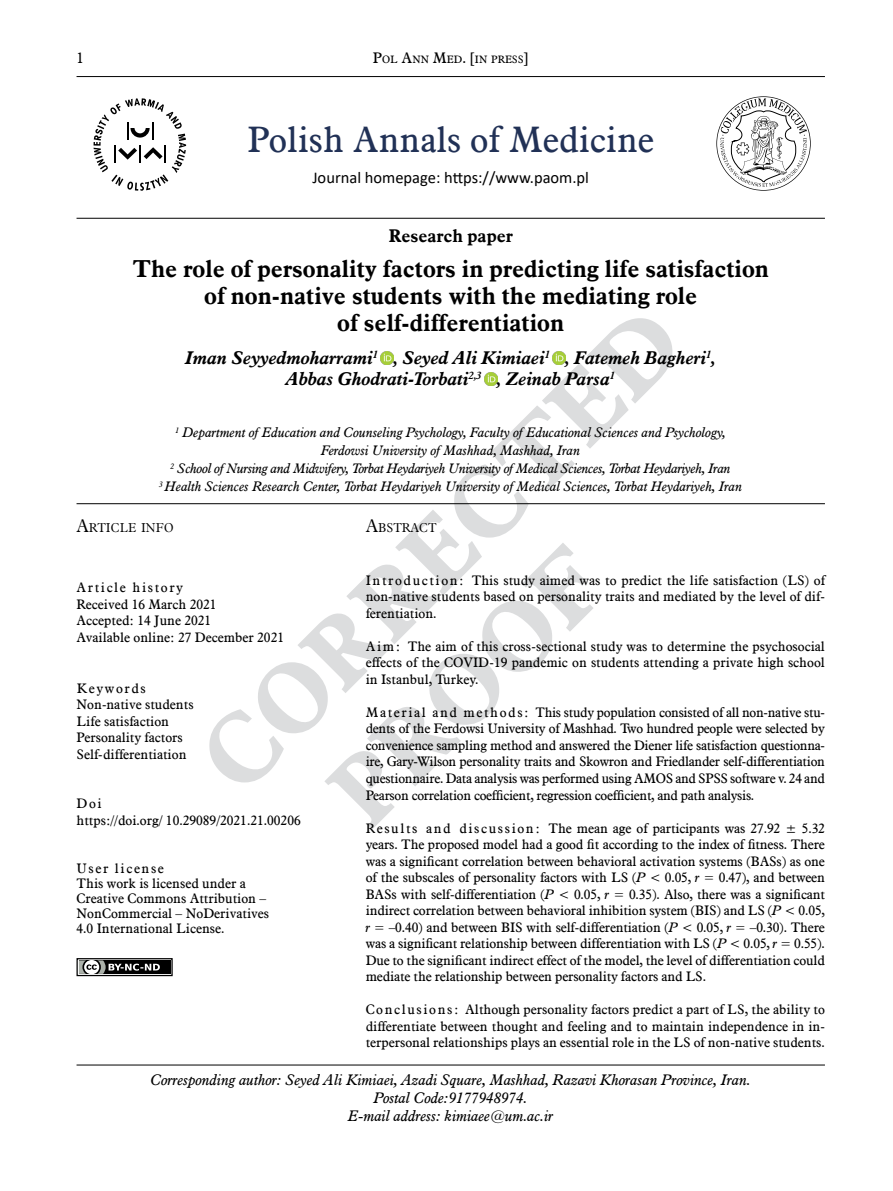
<style>
.page{position:relative;width:893px;height:1191px;background:#fff}
.page>*{position:absolute;margin:0;border:0;box-sizing:border-box;transform-origin:0 0}
.t1{font:36px "Aldine 721 EU";color:#213156}
.t2{font:700 24px/27px "Aldine 721 EU";color:#000;text-align:center}
.t3{font:italic 700 18px/21px "Aldine 721 EU";color:#000;text-align:center}
.t4{font:700 18px "Aldine 721 EU";color:#000}
.t5{font:16.5px "Calibri";color:#000}
.t6{font:italic 15px/18px "Aldine 721 EU";color:#000;text-align:center}
.t7{font:15px "Aldine 721 EU";color:#000}
.t8{font:13.5px/16.5px "Aldine 721 EU";color:#000;text-align:justify}
.t9{font:italic 13.5px/18px "Aldine 721 EU";color:#000;text-align:center}
.t10{font:12.6px "Aldine 721 Lt EU";color:#000}
.t11{font:10.5px "Aldine 721 EU";color:#000}
.s1{font-size:15px}
.s2{font-size:18px}
.s3{font-style:italic}
</style>
<div class="page">
<hr style="left:77px;top:76px;width:748px;height:1px;background:#000">
<svg style="left:86px;top:318px;width:587px;height:458px"></svg>
<svg style="left:324px;top:542px;width:270px;height:287px"></svg>
<svg style="left:86px;top:744px;width:177px;height:39px"></svg>
<svg style="left:381px;top:351px;width:13px;height:13px"></svg>
<svg style="left:553px;top:351px;width:13px;height:13px"></svg>
<svg style="left:484px;top:372px;width:13px;height:13px"></svg>
<hr style="left:77px;top:1064px;width:748px;height:1px;background:#000">
<div style="left:77px;top:958px;width:95px;height:17px;background:#000"></div>
<div style="left:77px;top:958px;width:96px;height:18px;border:1px solid #000"></div>
<svg style="left:77px;top:958px;width:83px;height:18px"></svg>
<hr style="left:77px;top:503px;width:748px;height:1px;background:#000">
<hr style="left:77px;top:218px;width:748px;height:1px;background:#000">
<svg style="left:94px;top:98px;width:92px;height:93px"></svg>
<svg style="left:716px;top:96px;width:95px;height:95px"></svg>
<p class="t7" style="left:77px;top:49px;width:9px">1</p>
<p class="t11" style="left:373px;top:53px;width:157px"><span class="s1">P</span>OL <span class="s1">A</span>NN <span class="s1">M</span>ED<span class="s1">. [</span>IN PRESS<span class="s1">]</span></p>
<h1 class="t1" style="left:248px;top:117px;width:408px">Polish Annals of Medicine</h1>
<p class="t5" style="left:312px;top:166px;width:278px">Journal homepage: https://www.paom.pl</p>
<h3 class="t4" style="left:389px;top:224px;width:126px">Research paper</h3>
<h2 class="t2" style="left:132px;top:256px;width:638px">The role of personality factors in predicting life satisfaction of non-native students with the mediating role<br>of self-differentiation</h2>
<h3 class="t3" style="left:185px;top:348px;width:532px">Iman Seyyedmoharrami<sup>1</sup> , Seyed Ali Kimiaei<sup>1</sup> , Fatemeh Bagheri<sup>1</sup>,<br>Abbas Ghodrati-Torbati<sup>2,3</sup> , Zeinab Parsa<sup>1</sup></h3>
<p class="t9" style="left:159px;top:424px;width:585px"><sup>1</sup> Department of Education and Counseling Psychology, Faculty of Educational Sciences and Psychology, Ferdowsi University of Mashhad, Mashhad, Iran<br><sup>2</sup> School of Nursing and Midwifery, Torbat Heydariyeh University of Medical Sciences, Torbat Heydariyeh, Iran<br><sup>3</sup> Health Sciences Research Center, Torbat Heydariyeh University of Medical Sciences, Torbat Heydariyeh, Iran</p>
<p class="t10" style="left:77px;top:520px;width:99px"><span class="s2">a</span>RTICLE INFO</p>
<p class="t8" style="left:77px;top:580px;width:209px;text-align:left">Article history<br>Received 16 March 2021<br>Accepted: 14 June 2021<br>Available online: 27 December 2021</p>
<p class="t8" style="left:77px;top:680px;width:119px;text-align:left">Keywords<br>Non-native students<br>Life satisfaction<br>Personality factors<br>Self-differentiation</p>
<p class="t8" style="left:77px;top:796px;width:226px">Doi<br>https://doi.org/ 10.29089/2021.21.00206</p>
<p class="t8" style="left:77px;top:861px;width:194px;line-height:15px;text-align:left">User license<br>This work is licensed under a<br>Creative Commons Attribution –<br>NonCommercial – NoDerivatives<br>4.0 International License.</p>
<p class="t10" style="left:366px;top:520px;width:72px"><span class="s2">A</span>BSTRACT</p>
<p class="t8" style="left:366px;top:572px;width:461px">Introduction: This study aimed was to predict the life satisfaction (LS) of non-native students based on personality traits and mediated by the level of dif&shy;ferentiation.</p>
<p class="t8" style="left:366px;top:638px;width:461px">Aim: The aim of this cross-sectional study was to determine the psychosocial effects of the COVID-19 pandemic on students attending a private high school in Istanbul, Turkey.</p>
<p class="t8" style="left:366px;top:704px;width:461px">Material and methods: This study population consisted of all non-native stu&shy;dents of the Ferdowsi University of Mashhad. Two hundred people were selected by convenience sampling method and answered the Diener life satisfaction questionna&shy;ire, Gary-Wilson personality traits and Skowron and Friedlander self-differentiation questionnaire. Data analysis was performed using AMOS and SPSS software v. 24 and Pearson correlation coefficient, regression coefficient, and path analysis.</p>
<p class="t8" style="left:366px;top:820px;width:461px">Results and discussion: The mean age of participants was 27.92 ± 5.32 years. The proposed model had a good fit according to the index of fitness. There was a significant correlation between behavioral activation systems (BASs) as one of the subscales of personality factors with LS (<span class="s3">P</span> &lt; 0.05, <span class="s3">r</span> = 0.47), and between BASs with self-differentiation (<span class="s3">P</span> &lt; 0.05, <span class="s3">r</span> = 0.35). Also, there was a significant indirect correlation between behavioral inhibition system (BIS) and LS (<span class="s3">P</span> &lt; 0.05, <span class="s3">r</span> = –0.40) and between BIS with self-differentiation (<span class="s3">P</span> &lt; 0.05, <span class="s3">r</span> = –0.30). There was a significant relationship between differentiation with LS (<span class="s3">P</span> &lt; 0.05, <span class="s3">r</span> = 0.55).<br>Due to the significant indirect effect of the model, the level of differentiation could mediate the relationship between personality factors and LS.</p>
<p class="t8" style="left:366px;top:1001px;width:461px">Conclusions: Although personality factors predict a part of LS, the ability to differentiate between thought and feeling and to maintain independence in in&shy;terpersonal relationships plays an essential role in the LS of non-native students.</p>
<p class="t6" style="left:151px;top:1071px;width:602px">Corresponding author: Seyed Ali Kimiaei, Azadi Square, Mashhad, Razavi Khorasan Province, Iran.<br>Postal Code:9177948974.<br>E-mail address: kimiaee@um.ac.ir</p>
</div>
